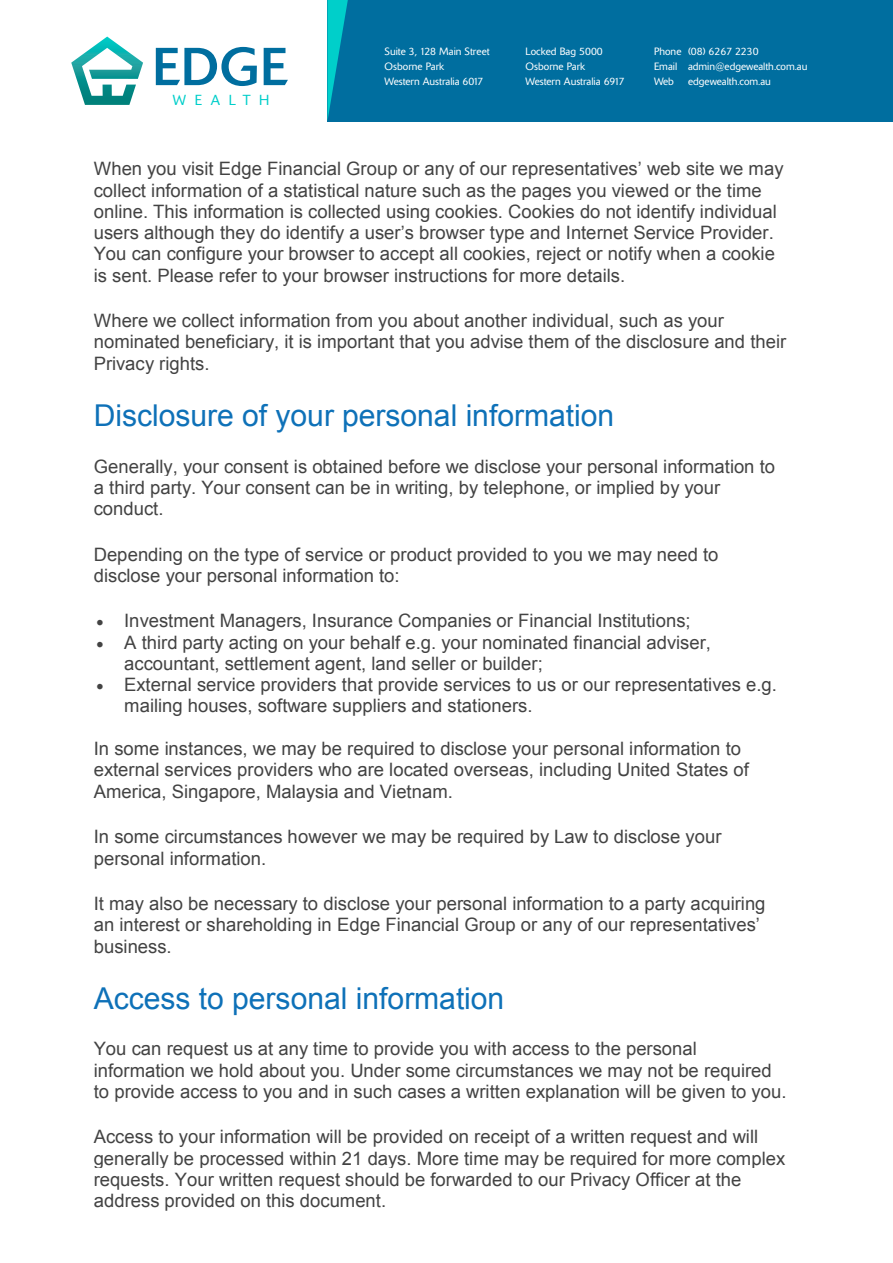
<style>
.page{position:relative;width:893px;height:1263px;background:#fff}
.page>*{position:absolute;margin:0;border:0;box-sizing:border-box;transform-origin:0 0}
.t1{font:52.8px "Delta";color:#006e9f}
.t2{font:30.15px "Arial";color:#0e71b8}
.t3{font:18.45px/21.3px "Arial";color:#434343}
.t4{font:300 14.4px "Delta";letter-spacing:.6em;color:#00ceca}
.t5{font:300 10.5px/15px "Delta";color:#fff}
</style>
<div class="page">
<div style="left:327px;top:0;width:566px;height:121px;background:#006e9f"></div>
<svg style="left:327px;top:0;width:21px;height:121px"></svg>
<svg style="left:71px;top:37px;width:72px;height:68px"></svg>
<p class="t1" style="left:153px;top:36px;width:137px">EDGE</p>
<p class="t4" style="left:173px;top:91px;width:98px">WEALTH</p>
<p class="t5" style="left:385px;top:44px;width:107px">Suite 3, 128 Main Street<br>Osborne Park<br>Western Australia 6017</p>
<p class="t5" style="left:526px;top:44px;width:100px">Locked Bag 5000<br>Osborne Park<br>Western Australia 6917</p>
<p class="t5" style="left:654px;top:44px;width:155px">Phone (08) 6267 2230<br>Email admin@edgewealth.com.au</p>
<p class="t5" style="left:654px;top:74px;width:21px">Web</p>
<p class="t5" style="left:688px;top:74px;width:84px">edgewealth.com.au</p>
<p class="t3" style="left:94px;top:158px;width:691px">When you visit Edge Financial Group or any of our representatives’ web site we may collect information of a statistical nature such as the pages you viewed or the time online. This information is collected using cookies. Cookies do not identify individual users although they do identify a user’s browser type and Internet Service Provider.<br>You can configure your browser to accept all cookies, reject or notify when a cookie is sent. Please refer to your browser instructions for more details.</p>
<p class="t3" style="left:94px;top:310px;width:694px">Where we collect information from you about another individual, such as your nominated beneficiary, it is important that you advise them of the disclosure and their<br>Privacy rights.</p>
<p class="t2" style="left:94px;top:395px;width:522px">Disclosure of your personal information</p>
<p class="t3" style="left:94px;top:456px;width:683px">Generally, your consent is obtained before we disclose your personal information to a third party. Your consent can be in writing, by telephone, or implied by your conduct.</p>
<p class="t3" style="left:94px;top:543px;width:626px">Depending on the type of service or product provided to you we may need to disclose your personal information to:</p>
<p class="t3" style="left:96px;top:610px;width:596px">• Investment Managers, Insurance Companies or Financial Institutions;</p>
<p class="t3" style="left:124px;top:632px;width:588px;text-indent:-28px">• A third party acting on your behalf e.g. your nominated financial adviser, accountant, settlement agent, land seller or builder;</p>
<p class="t3" style="left:124px;top:674px;width:654px;text-indent:-28px">• External service providers that provide services to us or our representatives e.g. mailing houses, software suppliers and stationers.</p>
<p class="t3" style="left:94px;top:738px;width:657px">In some instances, we may be required to disclose your personal information to external services providers who are located overseas, including United States of<br>America, Singapore, Malaysia and Vietnam.</p>
<p class="t3" style="left:94px;top:826px;width:629px">In some circumstances however we may be required by Law to disclose your personal information.</p>
<p class="t3" style="left:94px;top:893px;width:673px">It may also be necessary to disclose your personal information to a party acquiring an interest or shareholding in Edge Financial Group or any of our representatives’ business.</p>
<p class="t2" style="left:94px;top:978px;width:412px">Access to personal information</p>
<p class="t3" style="left:94px;top:1038px;width:694px">You can request us at any time to provide you with access to the personal information we hold about you. Under some circumstances we may not be required to provide access to you and in such cases a written explanation will be given to you.</p>
<p class="t3" style="left:94px;top:1126px;width:693px">Access to your information will be provided on receipt of a written request and will generally be processed within 21 days. More time may be required for more complex requests. Your written request should be forwarded to our Privacy Officer at the address provided on this document.</p>
</div>
